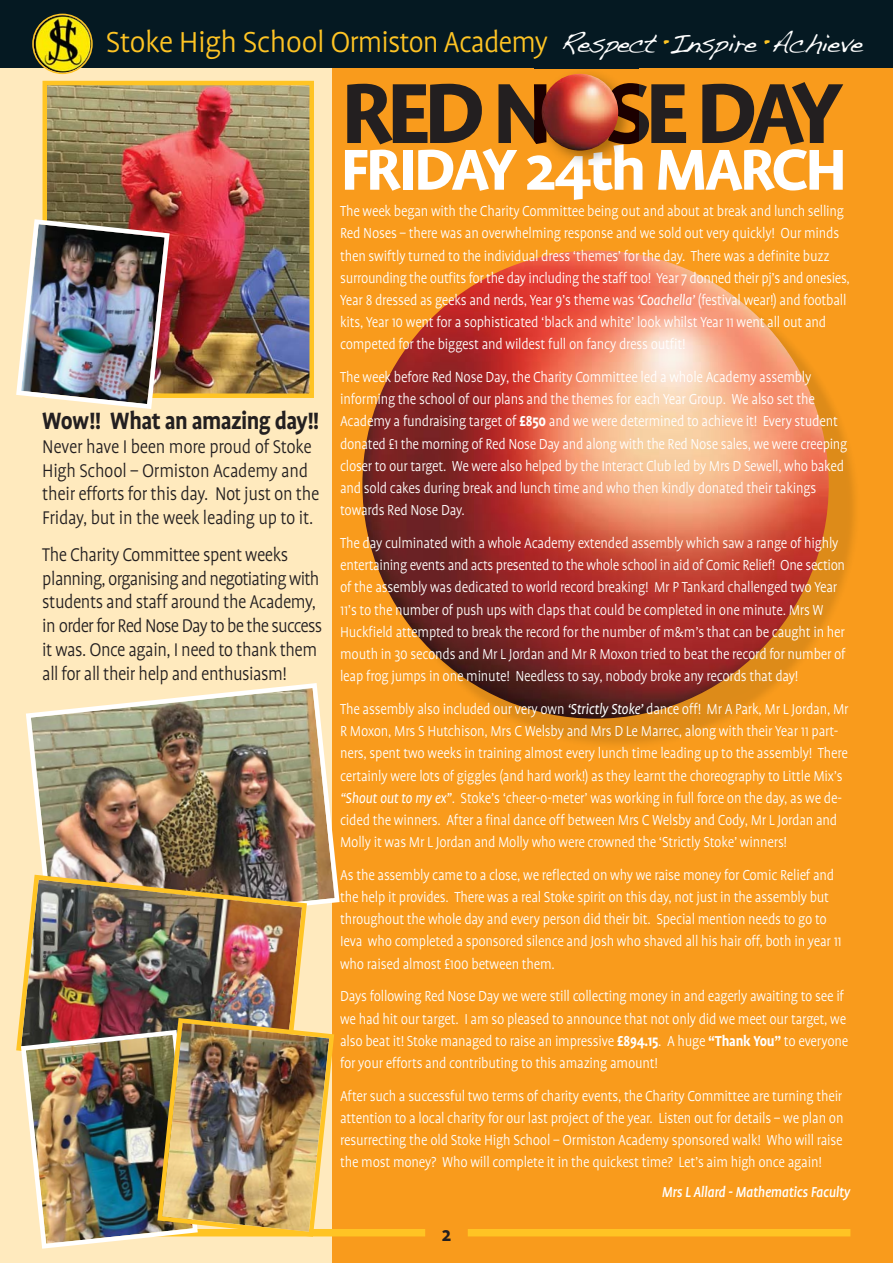
<style>
.page{position:relative;width:893px;height:1263px;background:#fff}
.page>*{position:absolute;margin:0;border:0;box-sizing:border-box;transform-origin:0 0}
.t1{font:700 97.5px "Profile";letter-spacing:-.08em;color:#231f20;scale:1.06 1}
.t2{font:700 66px "Profile";letter-spacing:-.05em;color:#fff;scale:1.06 1}
.t3{font:300 33px "Profile";letter-spacing:-.03em;color:#ffc424}
.t4{font:700 27px "Profile";letter-spacing:-.025em;color:#231f20;scale:.9 1}
.t5{font:300 21px/23.7px "Profile";letter-spacing:-.025em;color:#231f20;scale:.9 1}
.t6{font:700 21px "Profile";color:#231f20}
.t7{font:300 16.5px/22.2px "Profile";letter-spacing:-.015em;color:#fff;scale:.9 1}
.t8{font:italic 500 16.5px "Profile";letter-spacing:-.015em;color:#fff;scale:.9 1}
.s1{font-family:"Handwriting Dakota";font-weight:400;font-size:27px;color:#fff}
.s2{font-family:"Handwriting Dakota";font-weight:400;font-size:27px}
.s3{font-weight:400;font-style:italic}
.s4{font-weight:700}
</style>
<div class="page">
<div style="left:332px;top:0;width:561px;height:1263px;background:#f99b1c"></div>
<img style="left:376px;top:264px;width:479px;height:481px">
<img style="left:576px;top:250px;width:253px;height:311px">
<div style="left:0;top:0;width:332px;height:1263px;background:#ffeabe"></div>
<div style="left:43px;top:1229px;width:382px;height:7px;background:#ffc424"></div>
<div style="left:468px;top:1229px;width:382px;height:7px;background:#ffc424"></div>
<div style="left:0;top:0;width:893px;height:68px;background:#051922"></div>
<img style="left:32px;top:14px;width:61px;height:60px">
<img style="left:48px;top:86px;width:261px;height:307px">
<div style="left:43px;top:81px;width:271px;height:317px;border:4px solid #ffc424"></div>
<img style="left:26px;top:683px;width:314px;height:223px">
<img style="left:16px;top:872px;width:293px;height:179px">
<img style="left:18px;top:1015px;width:319px;height:234px">
<img style="left:16px;top:217px;width:156px;height:192px">
<img style="left:534px;top:68px;width:104px;height:14px">
<img style="left:534px;top:82px;width:104px;height:88px">
<img style="left:577px;top:74px;width:41px;height:51px">
<h3 class="t3" style="left:106px;top:30px;width:759px">Stoke High School Ormiston Academy <span class="s1">Respect</span> <span class="s2">•</span><span class="s1">Inspire</span> <span class="s2">•</span><span class="s1">Achieve</span></h3>
<h3 class="t4" style="left:42px;top:411px;width:309px">Wow!! What an amazing day!!</h3>
<p class="t5" style="left:42px;top:436px;width:309px">Never have I been more proud of Stoke High School – Ormiston Academy and their efforts for this day. Not just on the Friday, but in the week leading up to it.</p>
<p class="t5" style="left:42px;top:544px;width:312px">The Charity Committee spent weeks planning, organising and negotiating with students and staff around the Academy, in order for Red Nose Day to be the success it was. Once again, I need to thank them all for all their help and enthusiasm!</p>
<h1 class="t1" style="left:340px;top:76px;width:476px">RED NOSE DAY</h1>
<h2 class="t2" style="left:340px;top:145px;width:480px">FRIDAY 24th MARCH</h2>
<p class="t7" style="left:340px;top:201px;width:568px">The week began with the Charity Committee being out and about at break and lunch selling Red Noses – there was an overwhelming response and we sold out very quickly! Our minds then swiftly turned to the individual dress ‘themes’ for the day. There was a definite buzz surrounding the outfits for the day including the staff too! Year 7 donned their pj’s and onesies, Year 8 dressed as geeks and nerds, Year 9’s theme was <span class="s3">‘Coachella’</span> (festival wear!) and football kits, Year 10 went for a sophisticated ‘black and white’ look whilst Year 11 went all out and competed for the biggest and wildest full on fancy dress outfit!</p>
<p class="t7" style="left:340px;top:367px;width:565px">The week before Red Nose Day, the Charity Committee led a whole Academy assembly informing the school of our plans and the themes for each Year Group. We also set the Academy a fundraising target of <span class="s4">£850</span> and we were determined to achieve it! Every student donated £1 the morning of Red Nose Day and along with the Red Nose sales, we were creeping closer to our target. We were also helped by the Interact Club led by Mrs D Sewell, who baked and sold cakes during break and lunch time and who then kindly donated their takings towards Red Nose Day.</p>
<p class="t7" style="left:340px;top:533px;width:563px">The day culminated with a whole Academy extended assembly which saw a range of highly entertaining events and acts presented to the whole school in aid of Comic Relief! One section of the assembly was dedicated to world record breaking! Mr P Tankard challenged two Year 11’s to the number of push ups with claps that could be completed in one minute. Mrs W Huckfield attempted to break the record for the number of m&amp;m’s that can be caught in her mouth in 30 seconds and Mr L Jordan and Mr R Moxon tried to beat the record for number of leap frog jumps in one minute! Needless to say, nobody broke any records that day!</p>
<p class="t7" style="left:340px;top:699px;width:567px">The assembly also included our very own <span class="s3">‘Strictly Stoke’</span> dance off! Mr A Park, Mr L Jordan, Mr R Moxon, Mrs S Hutchison, Mrs C Welsby and Mrs D Le Marrec, along with their Year 11 part&shy;ners, spent two weeks in training almost every lunch time leading up to the assembly! There certainly were lots of giggles (and hard work!) as they learnt the choreography to Little Mix’s <span class="s3">“Shout out to my ex”</span>. Stoke’s ‘cheer-o-meter’ was working in full force on the day, as we de&shy;cided the winners. After a final dance off between Mrs C Welsby and Cody, Mr L Jordan and Molly it was Mr L Jordan and Molly who were crowned the ‘Strictly Stoke’ winners!</p>
<p class="t7" style="left:340px;top:865px;width:559px">As the assembly came to a close, we reflected on why we raise money for Comic Relief and the help it provides. There was a real Stoke spirit on this day, not just in the assembly but throughout the whole day and every person did their bit. Special mention needs to go to Ieva who completed a sponsored silence and Josh who shaved all his hair off, both in year 11 who raised almost £100 between them.</p>
<p class="t7" style="left:340px;top:986px;width:566px">Days following Red Nose Day we were still collecting money in and eagerly awaiting to see if we had hit our target. I am so pleased to announce that not only did we meet our target, we also beat it! Stoke managed to raise an impressive <span class="s4">£894.15</span>. A huge <span class="s4">“Thank You”</span> to everyone for your efforts and contributing to this amazing amount!</p>
<p class="t7" style="left:340px;top:1086px;width:561px;text-align:justify">After such a successful two terms of charity events, the Charity Committee are turning their attention to a local charity for our last project of the year. Listen out for details – we plan on resurrecting the old Stoke High School – Ormiston Academy sponsored walk! Who will raise the most money? Who will complete it in the quickest time? Let’s aim high once again!</p>
<p class="t8" style="left:662px;top:1186px;width:211px">Mrs L Allard - Mathematics Faculty</p>
<p class="t6" style="left:442px;top:1227px;width:11px">2</p>
</div>
